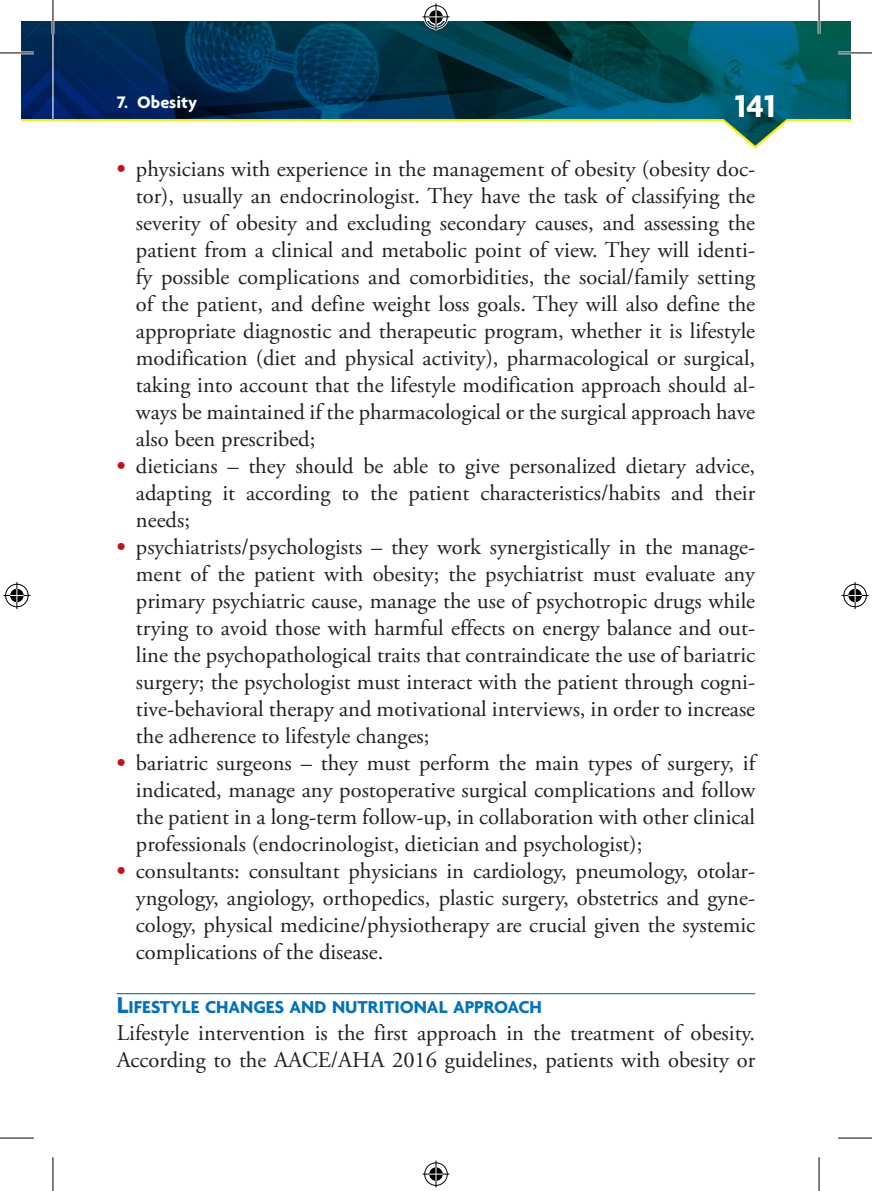
<style>
.page{position:relative;width:872px;height:1191px;background:#fff}
.page>*{position:absolute;margin:0;border:0;box-sizing:border-box;transform-origin:0 0}
.t1{font:700 33.75px "Agenda";color:#fff}
._03_4_Lista_1{font:22.5px/27px "Adobe Garamond Pro";color:#231f20;text-align:justify}
._03_2_Normale_Spalla{font:22.5px/27px "Adobe Garamond Pro";color:#231f20}
._02_2_Titolo_2{font:700 18.45px "Agenda";color:#0072bc}
.t2{font:700 18px "Agenda";color:#fff}
.s1{font-weight:700;color:#c4121a}
.s2{font-size:24.75px}
</style>
<div class="page">
<hr style="left:117px;top:992px;width:637px;height:1px;background:#0072bc">
<hr style="left:0;top:53px;width:34px;height:1px;background:#000">
<hr style="left:837px;top:53px;width:34px;height:1px;background:#000">
<hr style="left:0;top:1137px;width:34px;height:1px;background:#000">
<hr style="left:837px;top:1137px;width:34px;height:1px;background:#000">
<hr style="left:53px;top:0;width:1px;height:34px;background:#000">
<hr style="left:53px;top:1156px;width:1px;height:34px;background:#000">
<hr style="left:818px;top:0;width:1px;height:34px;background:#000">
<hr style="left:818px;top:1156px;width:1px;height:34px;background:#000">
<svg style="left:21px;top:3px;width:829px;height:146px"></svg>
<svg style="left:422px;top:1160px;width:27px;height:27px"></svg>
<svg style="left:3px;top:582px;width:27px;height:27px"></svg>
<svg style="left:841px;top:582px;width:27px;height:27px"></svg>
<p class="t2" style="left:117px;top:91px;width:82px">7. Obesity</p>
<h1 class="t1" style="left:734px;top:85px;width:42px">141</h1>
<p class="_03_4_Lista_1" style="left:136px;top:156px;width:620px;text-indent:-19px"><span class="s1">•</span> physicians with experience in the management of obesity (obesity doc&shy;tor), usually an endocrinologist. They have the task of classifying the severity of obesity and excluding secondary causes, and assessing the patient from a clinical and metabolic point of view. They will identi&shy;fy possible complications and comorbidities, the social/family setting of the patient, and define weight loss goals. They will also define the appropriate diagnostic and therapeutic program, whether it is lifestyle modification (diet and physical activity), pharmacological or surgical, taking into account that the lifestyle modification approach should al&shy;ways be maintained if the pharmacological or the surgical approach have also been prescribed;</p>
<p class="_03_4_Lista_1" style="left:136px;top:453px;width:620px;text-indent:-19px"><span class="s1">•</span> dieticians – they should be able to give personalized dietary advice, adapting it according to the patient characteristics/habits and their needs;</p>
<p class="_03_4_Lista_1" style="left:136px;top:534px;width:620px;text-indent:-19px"><span class="s1">•</span> psychiatrists/psychologists – they work synergistically in the manage&shy;ment of the patient with obesity; the psychiatrist must evaluate any primary psychiatric cause, manage the use of psychotropic drugs while trying to avoid those with harmful effects on energy balance and out&shy;line the psychopathological traits that contraindicate the use of bariatric surgery; the psychologist must interact with the patient through cogni&shy;tive-behavioral therapy and motivational interviews, in order to increase the adherence to lifestyle changes;</p>
<p class="_03_4_Lista_1" style="left:136px;top:750px;width:620px;text-indent:-19px"><span class="s1">•</span> bariatric surgeons – they must perform the main types of surgery, if indicated, manage any postoperative surgical complications and follow the patient in a long-term follow-up, in collaboration with other clinical professionals (endocrinologist, dietician and psychologist);</p>
<p class="_03_4_Lista_1" style="left:136px;top:858px;width:620px;text-indent:-19px"><span class="s1">•</span> consultants: consultant physicians in cardiology, pneumology, otolar&shy;yngology, angiology, orthopedics, plastic surgery, obstetrics and gyne&shy;cology, physical medicine/physiotherapy are crucial given the systemic complications of the disease.</p>
<p class="_02_2_Titolo_2" style="left:117px;top:995px;width:426px"><span class="s2">L</span>IFESTYLE CHANGES AND NUTRITIONAL APPROACH</p>
<p class="_03_2_Normale_Spalla" style="left:117px;top:1020px;width:639px">Lifestyle intervention is the first approach in the treatment of obesity.<br>According to the AACE/AHA 2016 guidelines, patients with obesity or</p>
</div>
